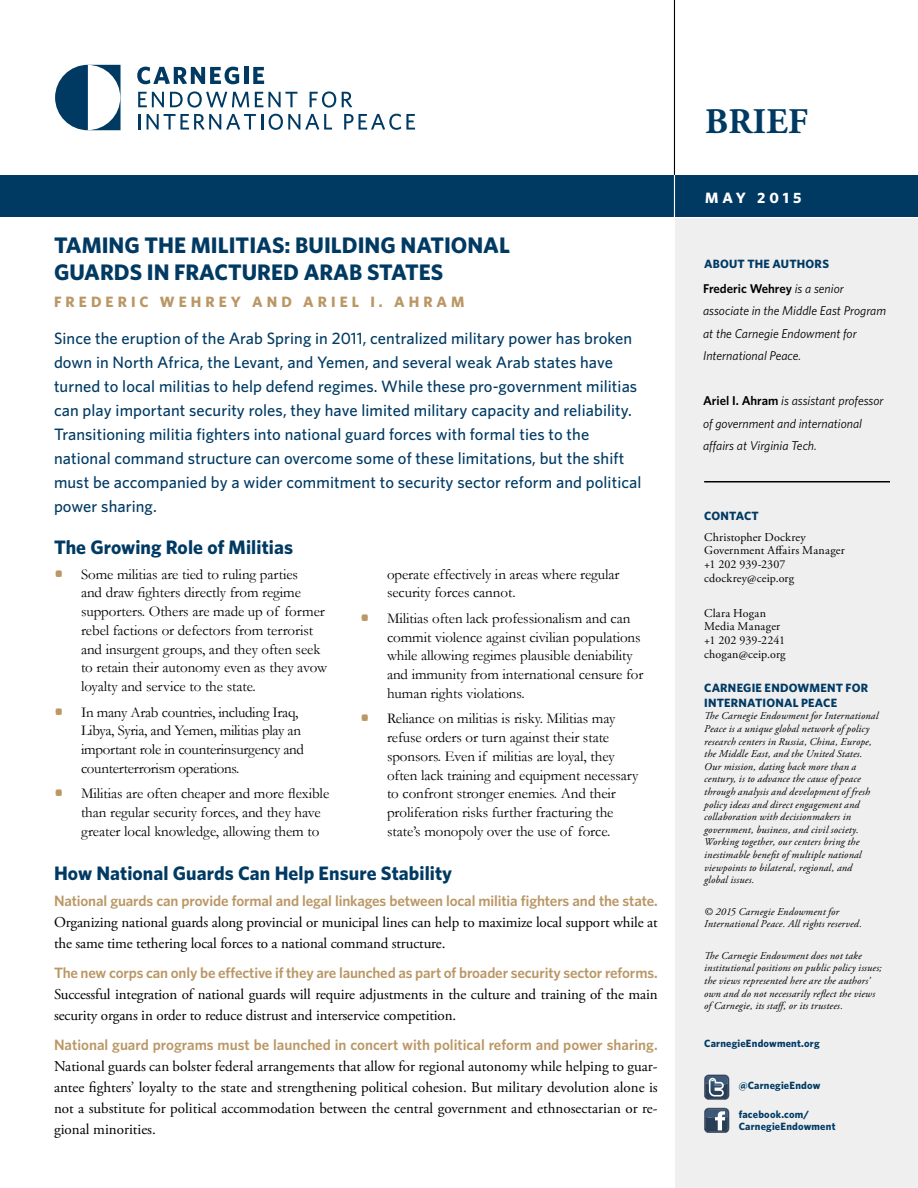
<style>
.page{position:relative;width:918px;height:1188px;background:#fff}
.page>*{position:absolute;margin:0;border:0;box-sizing:border-box;transform-origin:0 0}
.t1{font:700 36px "Adobe Garamond Pro";letter-spacing:.01em;color:#003a63}
.t2{font:500 24px "Whitney";color:#ba9765}
.t3{font:700 22.5px/27px "Whitney";color:#003a63}
.t4{font:700 19.5px "Whitney";letter-spacing:.005em;color:#003a63}
.t5{font:500 16.5px/24px "Whitney";letter-spacing:.005em;color:#003a63}
.t6{font:15px/18.8px "Garamond";letter-spacing:-.005em;color:#000}
.t7{font:15px/21px "Adobe Garamond Pro";letter-spacing:-.01em;color:#000}
.t8{font:600 15px "Whitney";letter-spacing:-.01em;color:#ba9765}
.t9{font:700 15px "Whitney";letter-spacing:.27em;color:#ba9765}
.t10{font:700 15px "Whitney";letter-spacing:.27em;color:#fff}
.t11{font:italic 12.75px/22.5px "Whitney";color:#000}
.t12{font:12px/13.8px "Adobe Garamond Pro";letter-spacing:.015em;color:#000}
.t13{font:700 12px/14.4px "Whitney";letter-spacing:.015em;color:#003a63}
.t14{font:italic 10.5px/12.6px "Adobe Garamond Pro";letter-spacing:.02em;color:#000}
.t15{font:700 10.5px/12.6px "Whitney";letter-spacing:.02em;color:#003a63}
.s1{font-weight:600;font-style:normal}
</style>
<div class="page">
<div style="left:675px;top:213px;width:243px;height:975px;background:#efeff0"></div>
<div style="left:0;top:176px;width:918px;height:41px;background:#003a63"></div>
<hr style="left:674px;top:0;width:1px;height:252px;background:#fff">
<hr style="left:674px;top:0;width:1px;height:175px;background:#000">
<hr style="left:704px;top:481px;width:186px;height:2px;background:#000">
<hr style="left:0;top:217px;width:918px;height:1px;background:#fff">
<svg style="left:704px;top:1075px;width:25px;height:25px"></svg>
<svg style="left:704px;top:1108px;width:25px;height:25px"></svg>
<svg style="left:137px;top:67px;width:102px;height:17px"></svg>
<hr style="left:244px;top:67px;width:4px;height:17px;background:#003a63">
<svg style="left:253px;top:67px;width:11px;height:17px"></svg>
<svg style="left:138px;top:92px;width:26px;height:15px"></svg>
<svg style="left:170px;top:91px;width:79px;height:17px"></svg>
<svg style="left:255px;top:92px;width:43px;height:15px"></svg>
<svg style="left:310px;top:91px;width:26px;height:17px"></svg>
<svg style="left:342px;top:92px;width:10px;height:15px"></svg>
<svg style="left:138px;top:114px;width:2px;height:16px"></svg>
<svg style="left:147px;top:114px;width:116px;height:16px"></svg>
<svg style="left:269px;top:114px;width:63px;height:16px"></svg>
<svg style="left:344px;top:114px;width:71px;height:16px"></svg>
<svg style="left:55px;top:65px;width:66px;height:65px"></svg>
<h3 class="t3" style="left:54px;top:231px;width:458px">TAMING THE MILITIAS: BUILDING NATIONAL<br>GUARDS IN FRACTURED ARAB STATES</h3>
<p class="t9" style="left:54px;top:292px;width:96px">FREDERIC</p>
<p class="t9" style="left:160px;top:292px;width:83px">WEHREY</p>
<p class="t9" style="left:252px;top:292px;width:41px">AND</p>
<p class="t9" style="left:303px;top:292px;width:57px">ARIEL</p>
<p class="t9" style="left:370px;top:292px;width:14px">.I</p>
<p class="t9" style="left:394px;top:292px;width:72px">AHRAM</p>
<p class="t5" style="left:54px;top:326px;width:589px">Since the eruption of the Arab Spring in 2011, centralized military power has broken down in North Africa, the Levant, and Yemen, and several weak Arab states have turned to local militias to help defend regimes. While these pro-government militias can play important security roles, they have limited military capacity and reliability.<br>Transitioning militia fighters into national guard forces with formal ties to the national command structure can overcome some of these limitations, but the shift must be accompanied by a wider commitment to security sector reform and political power sharing.</p>
<h3 class="t4" style="left:54px;top:534px;width:241px">The Growing Role of Militias</h3>
<p class="t6" style="left:387px;top:564px;width:234px">operate effectively in areas where regular security forces cannot.</p>
<p class="t6" style="left:387px;top:609px;width:245px">Militias often lack professionalism and can</p>
<p class="t6" style="left:81px;top:564px;width:219px">Some militias are tied to ruling parties</p>
<h2 class="t2" style="left:54px;top:557px;width:12px">•</h2>
<p class="t6" style="left:81px;top:583px;width:248px">and draw fighters directly from regime supporters. Others are made up of former rebel factions or defectors from terrorist and insurgent groups, and they often seek to retain their autonomy even as they avow loyalty and service to the state.</p>
<p class="t6" style="left:81px;top:702px;width:219px">In many Arab countries, including Iraq,</p>
<h2 class="t2" style="left:360px;top:602px;width:12px">•</h2>
<p class="t6" style="left:387px;top:627px;width:258px">commit violence against civilian populations while allowing regimes plausible deniability and immunity from international censure for human rights violations.</p>
<p class="t6" style="left:387px;top:709px;width:230px">Reliance on militias is risky. Militias may</p>
<h2 class="t2" style="left:54px;top:695px;width:12px">•</h2>
<h2 class="t2" style="left:360px;top:702px;width:12px">•</h2>
<p class="t6" style="left:81px;top:721px;width:225px">Libya, Syria, and Yemen, militias play an important role in counterinsurgency and counterterrorism operations.</p>
<p class="t6" style="left:81px;top:784px;width:250px">Militias are often cheaper and more flexible</p>
<p class="t6" style="left:387px;top:728px;width:253px">refuse orders or turn against their state sponsors. Even if militias are loyal, they often lack training and equipment necessary to confront stronger enemies. And their proliferation risks further fracturing the states’ monopoly over the use of force.</p>
<h3 class="t4" style="left:54px;top:860px;width:400px">How National Guards Can Help Ensure Stability</h3>
<p class="t8" style="left:54px;top:890px;width:605px">National guards can provide formal and legal linkages between local militia fighters and the state.</p>
<p class="t7" style="left:54px;top:912px;width:605px">Organizing national guards along provincial or municipal lines can help to maximize local support while at the same time tethering local forces to a national command structure.</p>
<p class="t8" style="left:54px;top:962px;width:605px">The new corps can only be effective if they are launched as part of broader security sector reforms.</p>
<p class="t7" style="left:54px;top:984px;width:605px">Successful integration of national guards will require adjustments in the culture and training of the main security organs in order to reduce distrust and interservice competition.</p>
<p class="t8" style="left:54px;top:1034px;width:605px">National guard programs must be launched in concert with political reform and power sharing.</p>
<p class="t7" style="left:54px;top:1077px;width:605px">antee fighters’ loyalty to the state and strengthening political cohesion. But military devolution alone is</p>
<h2 class="t2" style="left:54px;top:777px;width:12px">•</h2>
<p class="t6" style="left:81px;top:803px;width:241px">than regular security forces, and they have greater local knowledge, allowing them to</p>
<p class="t7" style="left:54px;top:1056px;width:605px">National guards can bolster federal arrangements that allow for regional autonomy while helping to guar-</p>
<p class="t7" style="left:54px;top:1098px;width:605px">not a substitute for political accommodation between the central government and ethnosectarian or re-</p>
<p class="t7" style="left:54px;top:1119px;width:103px">gional minorities.</p>
<h1 class="t1" style="left:705px;top:100px;width:104px">BRIEF</h1>
<p class="t10" style="left:705px;top:187px;width:42px">MAY</p>
<p class="t10" style="left:757px;top:187px;width:46px">2015</p>
<p class="t13" style="left:704px;top:257px;width:126px">ABOUT THE AUTHORS</p>
<p class="t11" style="left:703px;top:277px;width:184px"><span class="s1">Frederic Wehrey</span> is a senior associate in the Middle East Program at the Carnegie Endowment for<br>International Peace.</p>
<p class="t11" style="left:703px;top:389px;width:182px"><span class="s1">Ariel .I Ahram</span> is assistant professor of government and international affairs at Virginia Tech.</p>
<p class="t13" style="left:704px;top:508px;width:56px">CONTACT</p>
<p class="t12" style="left:704px;top:530px;width:142px">Christopher Dockrey<br>Government Affairs Manager +1 202 939-2307 cdockrey@ceip.org</p>
<p class="t12" style="left:704px;top:606px;width:83px">Clara Hogan<br>Media Manager +1 202 939-2241 chogan@ceip.org</p>
<p class="t13" style="left:704px;top:681px;width:165px">CARNEGIE ENDOWMENT FOR<br>INTERNATIONAL PEACE</p>
<p class="t14" style="left:704px;top:710px;width:176px">The Carnegie Endowmentfor International Peace ais unique global network ofpolicy research centers in Russia, China, Europe, the Middle East, and the United States.<br>Our mission, dating back more than a century tois, advance the cause ofpeace through analysis and development offresh policy ideas and direct engagement and collaboration with decisionmakers in government, business, and civil society.<br>Working together, our centers bring the inestimable benefit ofmultiple national viewpoints to bilateral, regional, and global issues.</p>
<p class="t14" style="left:704px;top:905px;width:159px">© 2015 Carnegie Endowmentfor<br>International Peace. All rights reserved.</p>
<p class="t14" style="left:704px;top:950px;width:159px">The Carnegie Endowment does not take</p>
<p class="t14" style="left:704px;top:962px;width:179px">institutionalpositions on public policy issues;</p>
<p class="t14" style="left:704px;top:975px;width:168px">the views represented here are the authors‘</p>
<p class="t14" style="left:704px;top:987px;width:172px">own and do not necessarily reflect the views</p>
<p class="t14" style="left:783px;top:1000px;width:61px">, or its trustees.</p>
<p class="t14" style="left:704px;top:1000px;width:85px">of Carnegie, its staff</p>
<p class="t15" style="left:704px;top:1037px;width:117px">CarnegieEndowment.org</p>
<p class="t15" style="left:739px;top:1079px;width:83px">@CarnegieEndow</p>
<p class="t15" style="left:739px;top:1107px;width:98px">facebook.com/<br>CarnegieEndowment</p>
</div>
